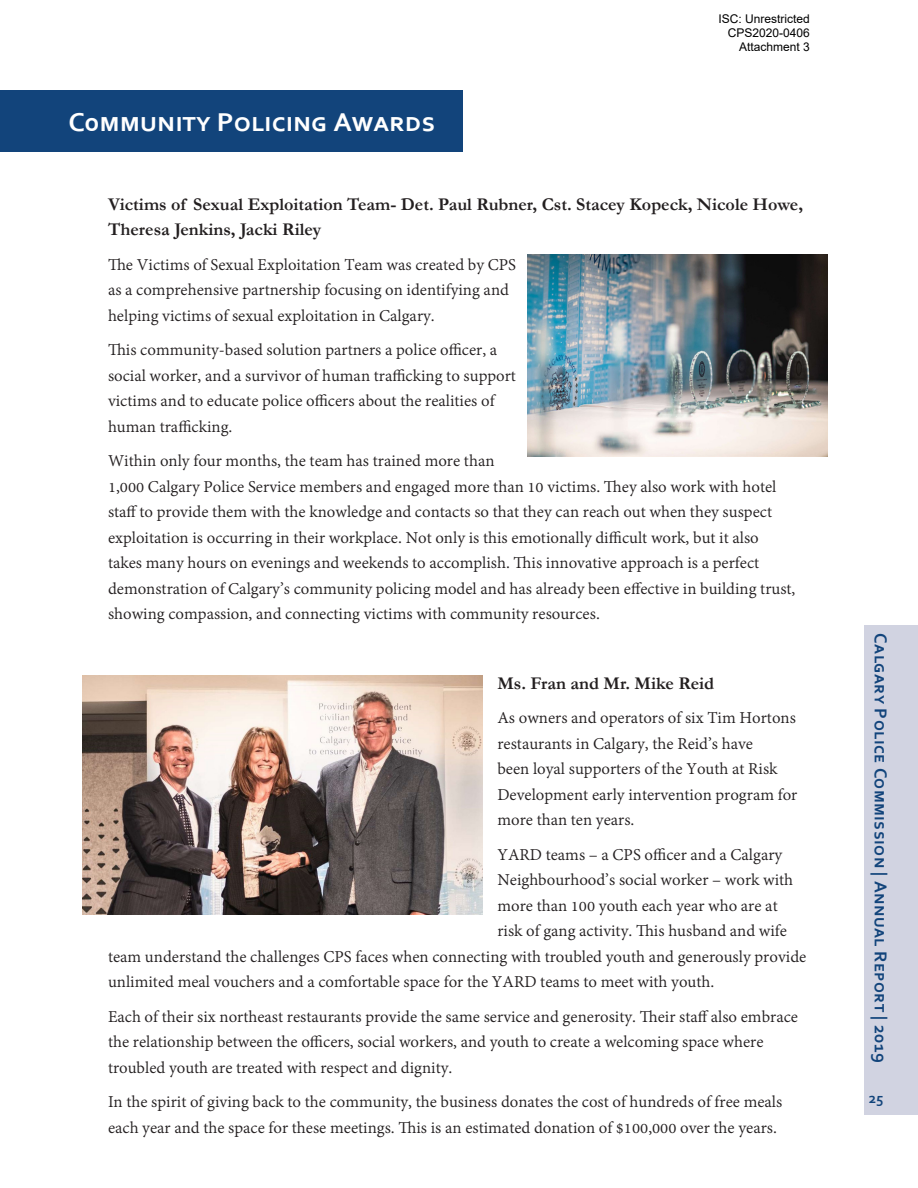
<style>
.page{position:relative;width:918px;height:1188px;background:#fff}
.page>*{position:absolute;margin:0;border:0;box-sizing:border-box;transform-origin:0 0}
.Page_Header{font:700 27px "Corbel";color:#fff;scale:1.05 1}
.Content_Text{font:18px/25.5px "Adobe Devanagari";color:#231f20}
.Content_Text-2{font:700 18px/25.5px "Garamond";color:#231f20}
.t1{font:700 18px "Corbel";letter-spacing:.02em;color:#12447b}
.t2{font:700 15px "Corbel";color:#12447b}
.t3{font:12px/14.4px "Arial";color:#000;text-align:right}
</style>
<div class="page">
<div style="left:864px;top:626px;width:54px;height:489px;background:#d1d3e1"></div>
<div style="left:0;top:90px;width:463px;height:61px;background:#12447b"></div>
<img style="left:527px;top:255px;width:301px;height:202px">
<img style="left:83px;top:676px;width:399px;height:238px">
<p class="Page_Header" style="left:68px;top:105px;width:351px">C0mmunity Policing Awards</p>
<p class="t3" style="left:719px;top:11px;width:93px">ISC: Unrestricted<br>CPS2020-0406<br>Attachment 3</p>
<p class="Content_Text-2" style="left:108px;top:191px;width:697px">Victims of Sexual Exploitation Team- Det. Paul Rubner, Cst. Stacey Kopeck, Nicole Howe,<br>Theresa Jenkins, Jacki Riley</p>
<p class="Content_Text" style="left:108px;top:253px;width:410px">The Victims of Sexual Exploitation Team was created by CPS as a comprehensive partnership focusing on identifying and helping victims of sexual exploitation in Calgary.</p>
<p class="Content_Text" style="left:108px;top:339px;width:409px">This community-based solution partners a police officer, a social worker, and a survivor of human trafficking to support victims and to educate police officers about the realities of human trafficking.</p>
<p class="Content_Text" style="left:108px;top:450px;width:689px">Within only four months, the team has trained more than<br>1,000 Calgary Police Service members and engaged more than 10 victims. They also work with hotel staff to provide them with the knowledge and contacts so that they can reach out when they suspect exploitation is occurring in their workplace. Not only is this emotionally difficult work, but it also takes many hours on evenings and weekends to accomplish. This innovative approach is a perfect demonstration of Calgary’s community policing model and has already been effective in building trust, showing compassion, and connecting victims with community resources.</p>
<p class="Content_Text-2" style="left:497px;top:670px;width:218px">Ms. Fran and Mr. Mike Reid</p>
<p class="Content_Text" style="left:497px;top:707px;width:302px">As owners and operators of six Tim Hortons restaurants in Calgary, the Reid’s have<br>been loyal supporters of the Youth at Risk Development early intervention program for more than ten years.</p>
<p class="Content_Text" style="left:497px;top:843px;width:286px">YARD teams – a CPS officer and a Calgary</p>
<p class="Content_Text" style="left:497px;top:869px;width:297px">Neighbourhood’s social worker – work with</p>
<p class="Content_Text" style="left:497px;top:894px;width:282px">more than 100 youth each year who are at</p>
<p class="Content_Text" style="left:497px;top:920px;width:291px">risk of gang activity. This husband and wife</p>
<p class="Content_Text" style="left:108px;top:945px;width:700px">team understand the challenges CPS faces when connecting with troubled youth and generously provide</p>
<p class="Content_Text" style="left:108px;top:971px;width:608px">unlimited meal vouchers and a comfortable space for the YARD teams to meet with youth.</p>
<p class="Content_Text" style="left:108px;top:1005px;width:692px">Each of their six northeast restaurants provide the same service and generosity. Their staff also embrace the relationship between the officers, social workers, and youth to create a welcoming space where troubled youth are treated with respect and dignity.</p>
<p class="Content_Text" style="left:108px;top:1091px;width:676px">In the spirit of giving back to the community, the business donates the cost of hundreds of free meals each year and the space for these meetings. This is an estimated donation of $100,000 over the years.</p>
<p class="t1" style="left:892px;top:633px;width:431px;rotate:90deg">Calgary Police Commission | Annual Report | 2019</p>
<p class="t2" style="left:869px;top:1089px;width:16px">25</p>
</div>
